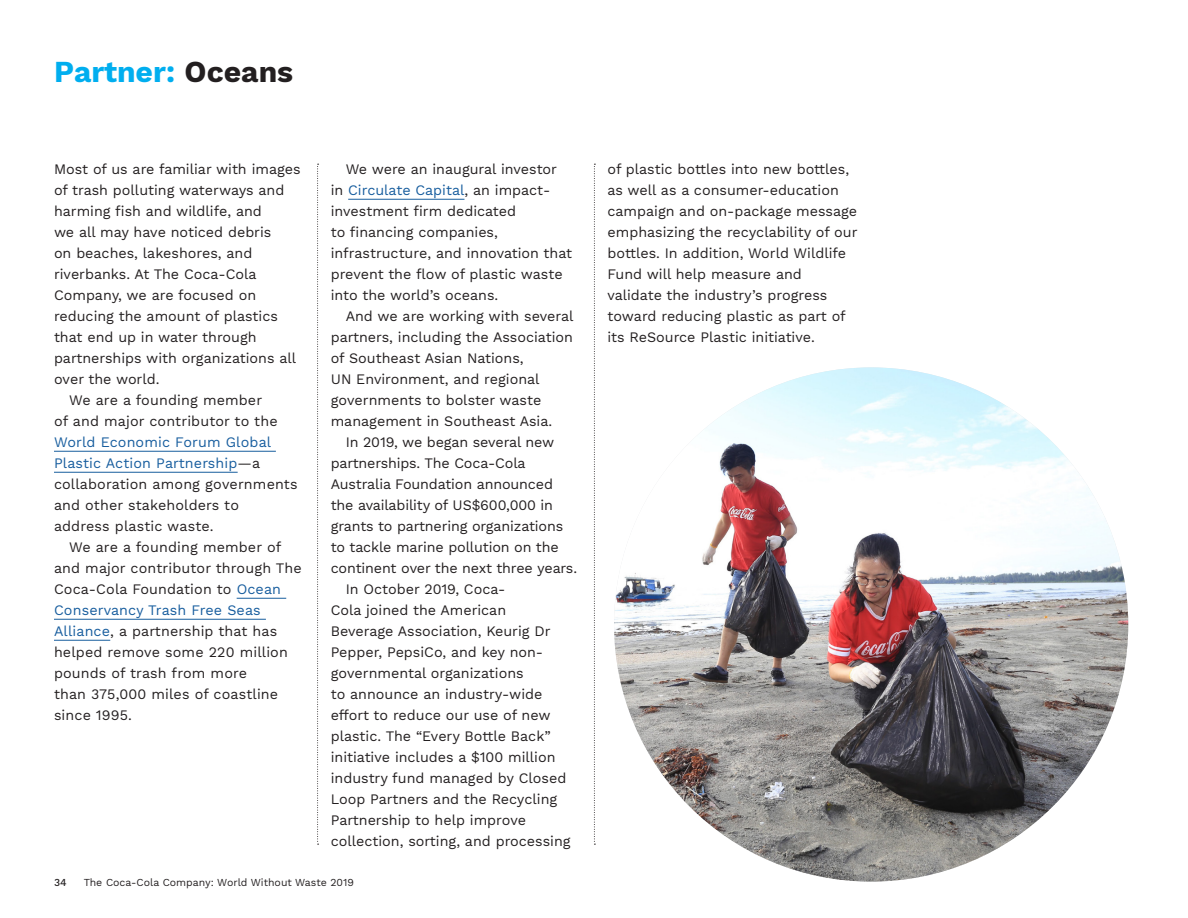
<style>
.page{position:relative;width:1188px;height:918px;background:#fff}
.page>*{position:absolute;margin:0;border:0;box-sizing:border-box;transform-origin:0 0}
.t1{font:700 30px "Work Sans";color:#00aeef}
.t2{font:14.25px/21px "Work Sans";color:#231f20}
.t3{font:10.5px "Work Sans";color:#231f20}
.t4{font:500 10.5px "Work Sans";color:#231f20}
.s1{color:#231f20}
.s2{color:#175d9e}
</style>
<div class="page">
<hr style="left:54px;top:451px;width:222px;height:1px;background:#175d9e">
<hr style="left:54px;top:472px;width:184px;height:1px;background:#175d9e">
<hr style="left:237px;top:598px;width:49px;height:1px;background:#175d9e">
<hr style="left:54px;top:619px;width:212px;height:1px;background:#175d9e">
<hr style="left:54px;top:640px;width:56px;height:1px;background:#175d9e">
<hr style="left:348px;top:199px;width:116px;height:1px;background:#175d9e">
<svg style="left:317px;top:164px;width:2px;height:681px"></svg>
<svg style="left:594px;top:164px;width:1px;height:681px"></svg>
<img style="left:614px;top:367px;width:514px;height:515px;border-radius:257px">
<p class="t1" style="left:54px;top:54px;width:241px">Partner: <span class="s1">Oceans</span></p>
<p class="t2" style="left:54px;top:159px;width:248px">Most of us are familiar with images of trash polluting waterways and harming fish and wildlife, and<br>we all may have noticed debris<br>on beaches, lakeshores, and riverbanks. At The Coca-Cola<br>Company, we are focused on reducing the amount of plastics that end up in water through partnerships with organizations all over the world.</p>
<p class="t2" style="left:54px;top:390px;width:245px;text-indent:15px">We are a founding member<br>of and major contributor to the<br><span class="s2">World Economic Forum Global<br>Plastic Action Partnership</span>—a collaboration among governments and other stakeholders to address plastic waste.</p>
<p class="t2" style="left:54px;top:537px;width:249px;text-indent:15px">We are a founding member of and major contributor through The<br>Coca-Cola Foundation to <span class="s2">Ocean<br>Conservancy Trash Free Seas<br>Alliance</span>, a partnership that has helped remove some 220 million pounds of trash from more<br>than 375,000 miles of coastline since 1995.</p>
<p class="t2" style="left:331px;top:159px;width:243px;text-indent:15px">We were an inaugural investor in <span class="s2">Circulate Capital</span>, an impact&shy;investment firm dedicated<br>to financing companies, infrastructure, and innovation that prevent the flow of plastic waste into the world’s oceans.</p>
<p class="t2" style="left:331px;top:306px;width:244px;text-indent:15px">And we are working with several partners, including the Association of Southeast Asian Nations,<br>UN Environment, and regional governments to bolster waste management in Southeast Asia.</p>
<p class="t2" style="left:331px;top:432px;width:248px;text-indent:15px">In 2019, we began several new partnerships. The Coca-Cola Australia Foundation announced the availability of US$600,000 in grants to partnering organizations to tackle marine pollution on the continent over the next three years.</p>
<p class="t2" style="left:331px;top:579px;width:241px;text-indent:15px">In October 2019, Coca-<br>Cola joined the American<br>Beverage Association, Keurig Dr<br>Pepper, PepsiCo, and key non&shy;governmental organizations<br>to announce an industry-wide effort to reduce our use of new plastic. The “Every Bottle Back” initiative includes a $100 million industry fund managed by Closed<br>Loop Partners and the Recycling<br>Partnership to help improve collection, sorting, and processing</p>
<p class="t4" style="left:54px;top:877px;width:14px">34</p>
<p class="t3" style="left:84px;top:877px;width:272px">The Coca-Cola Company: World Without Waste 2019</p>
<p class="t2" style="left:608px;top:159px;width:252px">of plastic bottles into new bottles, as well as a consumer-education campaign and on-package message emphasizing the recyclability of our bottles. In addition, World Wildlife Fund will help measure and validate the industry’s progress toward reducing plastic as part of its ReSource Plastic initiative.</p>
</div>
